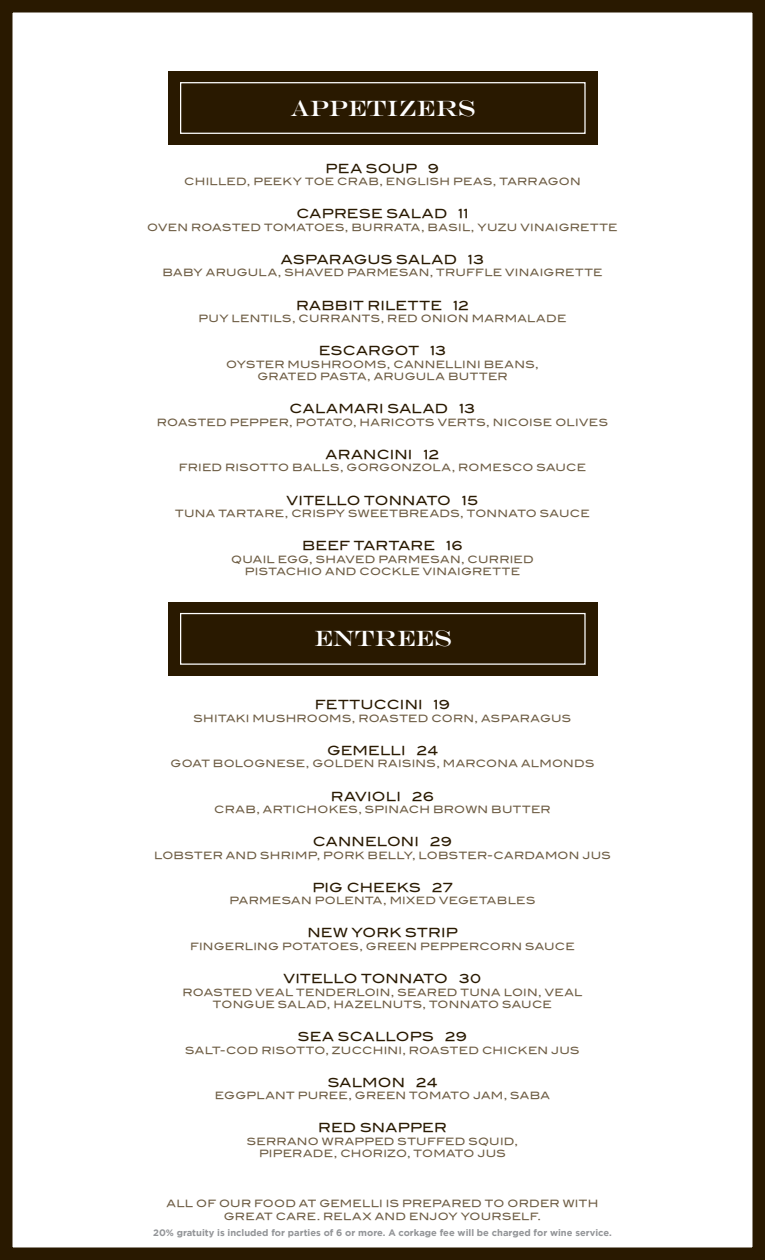
<style>
.page{position:relative;width:765px;height:1260px;background:#fff}
.page>*{position:absolute;margin:0;border:0;box-sizing:border-box;transform-origin:0 0}
.t1{font:22.5px "Engravers";color:#fff}
.t2{font:12.5px "Blair Md ITCTT Medium";letter-spacing:.02em;color:#291900}
.t3{font:10px "Blair Md ITCTT Medium";letter-spacing:.025em;color:#6e5d44}
.t4{font:700 9.38px "Gotham";color:#939598}
</style>
<div class="page">
<div style="left:0;top:0;width:765px;height:1260px;border:12px solid #291900"></div>
<div style="left:168px;top:602px;width:430px;height:74px;background:#291900"></div>
<div style="left:168px;top:71px;width:430px;height:74px;background:#291900"></div>
<div style="left:180px;top:613px;width:406px;height:52px;border:1px solid #fff"></div>
<div style="left:180px;top:82px;width:406px;height:52px;border:1px solid #fff"></div>
<p class="t1" style="left:291px;top:95px;width:186px">APPETIZERS</p>
<p class="t2" style="left:326px;top:158px;width:115px">PEA SOUP 9</p>
<p class="t3" style="left:184px;top:173px;width:398px">CHILLED, PEEKY TOE CRAB, ENGLISH PEAS, TARRAGON</p>
<p class="t2" style="left:296px;top:204px;width:174px">CAPRESE SALAD 11</p>
<p class="t3" style="left:147px;top:219px;width:472px">OVEN ROASTED TOMATOES, BURRATA, BASIL, YUZU VINAIGRETTE</p>
<p class="t2" style="left:281px;top:249px;width:205px">ASPARAGUS SALAD 13</p>
<p class="t3" style="left:162px;top:265px;width:442px">BABY ARUGULA, SHAVED PARMESAN, TRUFFLE VINAIGRETTE</p>
<p class="t2" style="left:296px;top:295px;width:174px">RABBIT RILETTE 12</p>
<p class="t3" style="left:198px;top:310px;width:369px">PUY LENTILS, CURRANTS, RED ONION MARMALADE</p>
<p class="t2" style="left:319px;top:340px;width:129px">ESCARGOT 13</p>
<p class="t3" style="left:226px;top:356px;width:314px">OYSTER MUSHROOMS, CANNELLINI BEANS,</p>
<p class="t3" style="left:257px;top:368px;width:252px">GRATED PASTA, ARUGULA BUTTER</p>
<p class="t2" style="left:290px;top:399px;width:187px">CALAMARI SALAD 13</p>
<p class="t3" style="left:157px;top:414px;width:453px">ROASTED PEPPER, POTATO, HARICOTS VERTS, NICOISE OLIVES</p>
<p class="t2" style="left:326px;top:444px;width:115px">ARANCINI 12</p>
<p class="t3" style="left:179px;top:460px;width:409px">FRIED RISOTTO BALLS, GORGONZOLA, ROMESCO SAUCE</p>
<p class="t2" style="left:287px;top:490px;width:193px">VITELLO TONNATO 15</p>
<p class="t3" style="left:175px;top:505px;width:416px">TUNA TARTARE, CRISPY SWEETBREADS, TONNATO SAUCE</p>
<p class="t2" style="left:302px;top:535px;width:162px">BEEF TARTARE 16</p>
<p class="t3" style="left:231px;top:551px;width:304px">QUAIL EGG, SHAVED PARMESAN, CURRIED</p>
<p class="t3" style="left:245px;top:563px;width:277px">PISTACHIO AND COCKLE VINAIGRETTE</p>
<p class="t1" style="left:314px;top:625px;width:139px">ENTREES</p>
<p class="t2" style="left:315px;top:695px;width:137px">FETTUCCINI 19</p>
<p class="t3" style="left:194px;top:710px;width:379px">SHITAKI MUSHROOMS, ROASTED CORN, ASPARAGUS</p>
<p class="t2" style="left:327px;top:740px;width:112px">GEMELLI 24</p>
<p class="t3" style="left:171px;top:756px;width:425px">GOAT BOLOGNESE, GOLDEN RAISINS, MARCONA ALMONDS</p>
<p class="t2" style="left:331px;top:786px;width:105px">RAVIOLI 26</p>
<p class="t3" style="left:214px;top:801px;width:338px">CRAB, ARTICHOKES, SPINACH BROWN BUTTER</p>
<p class="t2" style="left:313px;top:831px;width:141px">CANNELONI 29</p>
<p class="t3" style="left:154px;top:847px;width:458px">LOBSTER AND SHRIMP, PORK BELLY, LOBSTER-CARDAMON JUS</p>
<p class="t2" style="left:312px;top:877px;width:142px">PIG CHEEKS 27</p>
<p class="t3" style="left:229px;top:893px;width:308px">PARMESAN POLENTA, MIXED VEGETABLES</p>
<p class="t2" style="left:307px;top:923px;width:152px">NEW YORK STRIP</p>
<p class="t3" style="left:190px;top:938px;width:386px">FINGERLING POTATOES, GREEN PEPPERCORN SAUCE</p>
<p class="t2" style="left:283px;top:968px;width:200px">VITELLO TONNATO 30</p>
<p class="t3" style="left:182px;top:984px;width:402px">ROASTED VEAL TENDERLOIN, SEARED TUNA LOIN, VEAL</p>
<p class="t3" style="left:213px;top:996px;width:341px">TONGUE SALAD, HAZELNUTS, TONNATO SAUCE</p>
<p class="t2" style="left:298px;top:1026px;width:171px">SEA SCALLOPS 29</p>
<p class="t3" style="left:185px;top:1042px;width:396px">SALT-COD RISOTTO, ZUCCHINI, ROASTED CHICKEN JUS</p>
<p class="t2" style="left:328px;top:1072px;width:111px">SALMON 24</p>
<p class="t3" style="left:215px;top:1088px;width:337px">EGGPLANT PUREE, GREEN TOMATO JAM, SABA</p>
<p class="t2" style="left:318px;top:1118px;width:130px">RED SNAPPER</p>
<p class="t3" style="left:247px;top:1133px;width:273px">SERRANO WRAPPED STUFFED SQUID,</p>
<p class="t3" style="left:259px;top:1146px;width:248px">PIPERADE, CHORIZO, TOMATO JUS</p>
<p class="t3" style="left:167px;top:1196px;width:433px">ALL OF OUR FOOD AT GEMELLI IS PREPARED TO ORDER WITH</p>
<p class="t3" style="left:224px;top:1208px;width:319px">GREAT CARE. RELAX AND ENJOY YOURSELF.</p>
<p class="t4" style="left:153px;top:1227px;width:460px">20% gratuity is included for parties of 6 or more. A corkage fee will be charged for wine service.</p>
</div>
